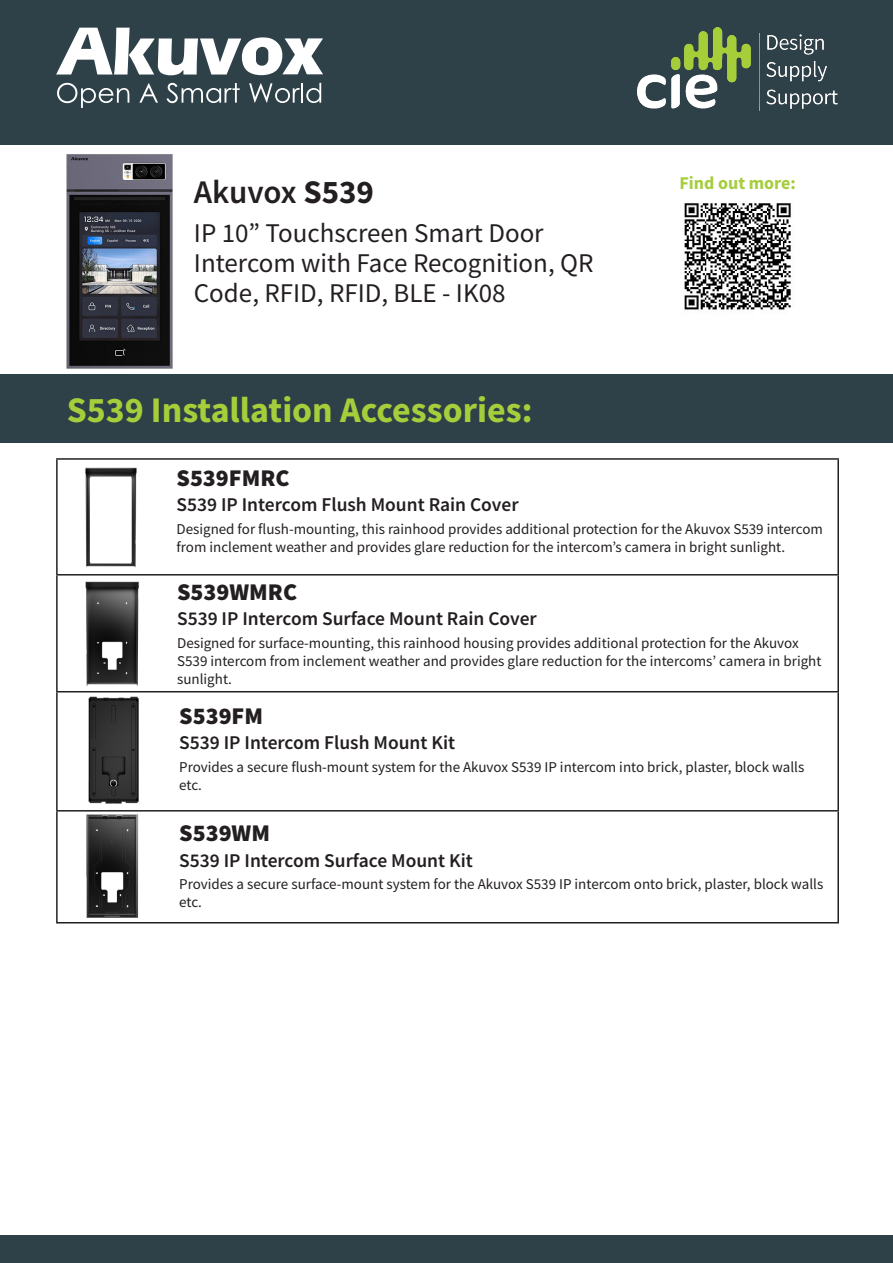
<style>
.page{position:relative;width:893px;height:1263px;background:#fff}
.page>*{position:absolute;margin:0;border:0;box-sizing:border-box;transform-origin:0 0}
.t1{font:700 36px "Source Sans Pro";color:#a6ce3b}
.t2{font:600 33px "Source Sans Pro";letter-spacing:-.005em;color:#231f20}
.t3{font:27px/30px "Source Sans Pro";color:#231f20}
.t4{font:900 24px "Source Sans Pro";color:#231f20}
.t5{font:600 19.5px "Source Sans Pro";color:#231f20}
.t6{font:700 18px "Source Sans Pro";color:#a5cd3c}
.t7{font:15px/18px "Source Sans Pro";color:#231f20}
.s1{font-weight:700}
</style>
<div class="page">
<div style="left:0;top:0;width:893px;height:145px;background:#2f4148"></div>
<div style="left:0;top:374px;width:893px;height:68px;background:#2f4148"></div>
<div style="left:0;top:1235px;width:893px;height:28px;background:#2f4148"></div>
<hr style="left:56px;top:458px;width:783px;height:2px;background:#231f20">
<hr style="left:56px;top:460px;width:2px;height:114px;background:#231f20">
<hr style="left:837px;top:460px;width:2px;height:114px;background:#231f20">
<hr style="left:56px;top:574px;width:783px;height:1px;background:#231f20">
<hr style="left:56px;top:575px;width:2px;height:116px;background:#231f20">
<hr style="left:837px;top:575px;width:2px;height:116px;background:#231f20">
<hr style="left:56px;top:691px;width:783px;height:1px;background:#231f20">
<hr style="left:56px;top:692px;width:2px;height:118px;background:#231f20">
<hr style="left:837px;top:692px;width:2px;height:118px;background:#231f20">
<hr style="left:56px;top:810px;width:783px;height:1px;background:#231f20">
<hr style="left:56px;top:811px;width:2px;height:111px;background:#231f20">
<hr style="left:837px;top:811px;width:2px;height:111px;background:#231f20">
<hr style="left:56px;top:922px;width:783px;height:1px;background:#231f20">
<img style="left:60px;top:810px;width:111px;height:114px">
<img style="left:66px;top:154px;width:107px;height:215px">
<img style="left:638px;top:28px;width:200px;height:83px">
<img style="left:56px;top:577px;width:83px;height:115px">
<img style="left:88px;top:696px;width:51px;height:108px">
<img style="left:56px;top:464px;width:81px;height:106px">
<svg style="left:56px;top:28px;width:267px;height:47px"></svg>
<svg style="left:57px;top:83px;width:72px;height:25px"></svg>
<svg style="left:139px;top:83px;width:19px;height:20px"></svg>
<svg style="left:166px;top:83px;width:74px;height:20px"></svg>
<svg style="left:249px;top:83px;width:51px;height:20px"></svg>
<hr style="left:301px;top:83px;width:2px;height:20px;background:#fff">
<svg style="left:306px;top:83px;width:15px;height:20px"></svg>
<img style="left:684px;top:203px;width:107px;height:107px">
<p class="t2" style="left:194px;top:171px;width:182px">Akuvox <span class="s1">S539</span></p>
<p class="t3" style="left:194px;top:218px;width:401px">IP 10” Touchscreen Smart Door<br>Intercom with Face Recognition, QR<br>Code, RFID, RFID, BLE - IK08</p>
<p class="t1" style="left:67px;top:386px;width:467px">S539 Installation Accessories:</p>
<p class="t6" style="left:679px;top:171px;width:118px">Find out more:</p>
<p class="t4" style="left:176px;top:461px;width:115px">S539FMRC</p>
<p class="t5" style="left:176px;top:492px;width:344px">S539 IP Intercom Flush Mount Rain Cover</p>
<p class="t7" style="left:176px;top:520px;width:648px">Designed for flush-mounting, this rainhood provides additional protection for the Akuvox S539 intercom from inclement weather and provides glare reduction for the intercom’s camera in bright sunlight.</p>
<p class="t4" style="left:177px;top:575px;width:122px">S539WMRC</p>
<p class="t5" style="left:177px;top:606px;width:361px">S539 IP Intercom Surface Mount Rain Cover</p>
<p class="t7" style="left:177px;top:634px;width:646px">Designed for surface-mounting, this rainhood housing provides additional protection for the Akuvox<br>S539 intercom from inclement weather and provides glare reduction for the intercoms’ camera in bright sunlight.</p>
<p class="t4" style="left:179px;top:699px;width:85px">S539FM</p>
<p class="t5" style="left:179px;top:730px;width:277px">S539 IP Intercom Flush Mount Kit</p>
<p class="t7" style="left:179px;top:758px;width:627px">Provides a secure flush-mount system for the Akuvox S539 IP intercom into brick, plaster, block walls etc.</p>
<p class="t4" style="left:179px;top:816px;width:92px">S539WM</p>
<p class="t5" style="left:179px;top:847px;width:295px">S539 IP Intercom Surface Mount Kit</p>
<p class="t7" style="left:179px;top:875px;width:646px">Provides a secure surface-mount system for the Akuvox S539 IP intercom onto brick, plaster, block walls etc.</p>
</div>
